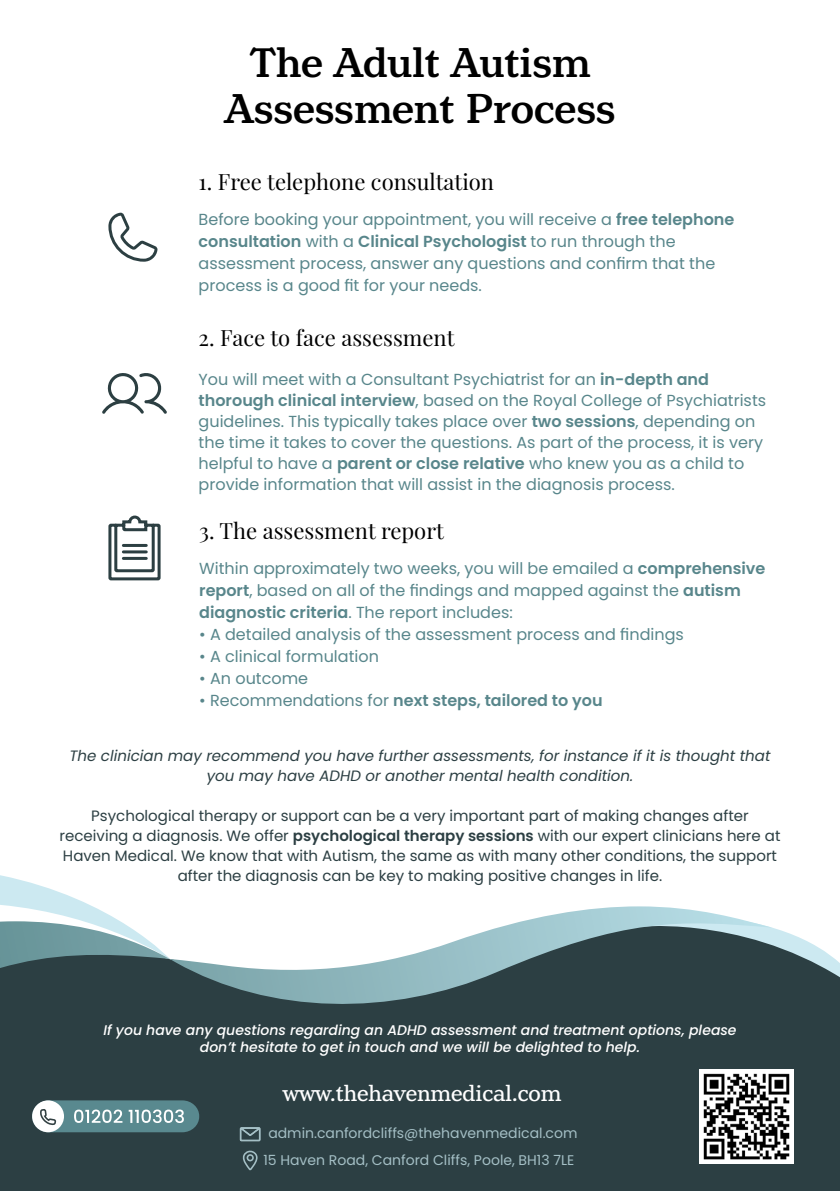
<style>
.page{position:relative;width:840px;height:1191px;background:#fff}
.page>*{position:absolute;margin:0;border:0;box-sizing:border-box;transform-origin:0 0}
.t1{font:500 44px/46px "Henriette";color:#000;text-align:center}
.t2{font:24px "Henriette";color:#fff}
.t3{font:22px "Playfair Display";color:#000}
.t4{font:16px/22px "Poppins";color:#58868b}
.t5{font:600 16px "Poppins";color:#58868b}
.t6{font:15px/20px "Poppins";color:#2c3f43;text-align:center}
.t7{font:italic 15px/20px "Poppins";color:#2c3f43;text-align:center}
.t8{font:italic 500 14px/16.8px "Poppins";color:#fff;text-align:center}
.t9{font:14px/27px "Poppins";color:#a4bfc5;text-align:center}
.s1{font-weight:600}
.s2{font-weight:400}
</style>
<div class="page">
<div style="left:0;top:977px;width:839px;height:214px;background:#2c3f43"></div>
<svg style="left:771px;top:927px;width:68px;height:50px"></svg>
<svg style="left:0;top:875px;width:92px;height:31px"></svg>
<svg style="left:0;top:906px;width:771px;height:110px"></svg>
<svg style="left:108px;top:515px;width:53px;height:66px"></svg>
<svg style="left:102px;top:373px;width:65px;height:41px"></svg>
<svg style="left:108px;top:212px;width:49px;height:50px"></svg>
<svg style="left:32px;top:1100px;width:167px;height:43px;background:#68878b"></svg>
<svg style="left:239px;top:1126px;width:22px;height:15px"></svg>
<svg style="left:241px;top:1148px;width:17px;height:23px"></svg>
<img style="left:699px;top:1069px;width:93px;height:94px">
<h1 class="t1" style="left:224px;top:40px;width:392px">The Adult Autism<br>Assessment Process</h1>
<h3 class="t3" style="left:198px;top:164px;width:297px">1. Free telephone consultation</h3>
<p class="t4" style="left:198px;top:208px;width:537px">Before booking your appointment, you will receive a <span class="s1">free telephone consultation</span> with a <span class="s1">Clinical Psychologist</span> to run through the assessment process, answer any questions and confirm that the process is a good fit for your needs.</p>
<h3 class="t3" style="left:198px;top:320px;width:257px">2. Face to face assessment</h3>
<p class="t4" style="left:198px;top:369px;width:568px;line-height:21px">You will meet with a Consultant Psychiatrist for an <span class="s1">in-depth and thorough clinical interview</span>, based on the Royal College of Psychiatrists guidelines. This typically takes place over <span class="s1">two sessions</span>, depending on the time it takes to cover the questions. As part of the process, it is very helpful to have a <span class="s1">parent or close relative</span> who knew you as a child to provide information that will assist in the diagnosis process.</p>
<h3 class="t3" style="left:199px;top:514px;width:246px">3. The assessment report</h3>
<p class="t4" style="left:199px;top:558px;width:567px">Within approximately two weeks, you will be emailed a <span class="s1">comprehensive report</span>, based on all of the findings and mapped against the <span class="s1">autism diagnostic criteria</span>. The report includes:</p>
<p class="t4" style="left:199px;top:624px;width:486px">• A detailed analysis of the assessment process and findings</p>
<p class="t4" style="left:199px;top:646px;width:181px">• A clinical formulation</p>
<p class="t4" style="left:199px;top:668px;width:110px">• An outcome</p>
<p class="t5" style="left:199px;top:691px;width:405px"><span class="s2">• Recommendations for</span> next steps, tailored to you</p>
<p class="t7" style="left:69px;top:746px;width:702px">The clinician may recommend you have further assessments, for instance if it is thought that you may have ADHD or another mental health condition.</p>
<p class="t6" style="left:59px;top:806px;width:722px">Psychological therapy or support can be a very important part of making changes after receiving a diagnosis. We offer <span class="s1">psychological therapy sessions</span> with our expert clinicians here at Haven Medical. We know that with Autism, the same as with many other conditions, the support after the diagnosis can be key to making positive changes in life.</p>
<p class="t8" style="left:103px;top:1022px;width:634px">If you have any questions regarding an ADHD assessment and treatment options, please don’t hesitate to get in touch and we will be delighted to help.</p>
<h2 class="t2" style="left:283px;top:1079px;width:280px">www.thehavenmedical.com</h2>
<p class="t9" style="left:263px;top:1119px;width:315px">admin.canfordcliffs@thehavenmedical.com<br>15 Haven Road, Canford Cliffs, Poole, BH13 7LE</p>
</div>
